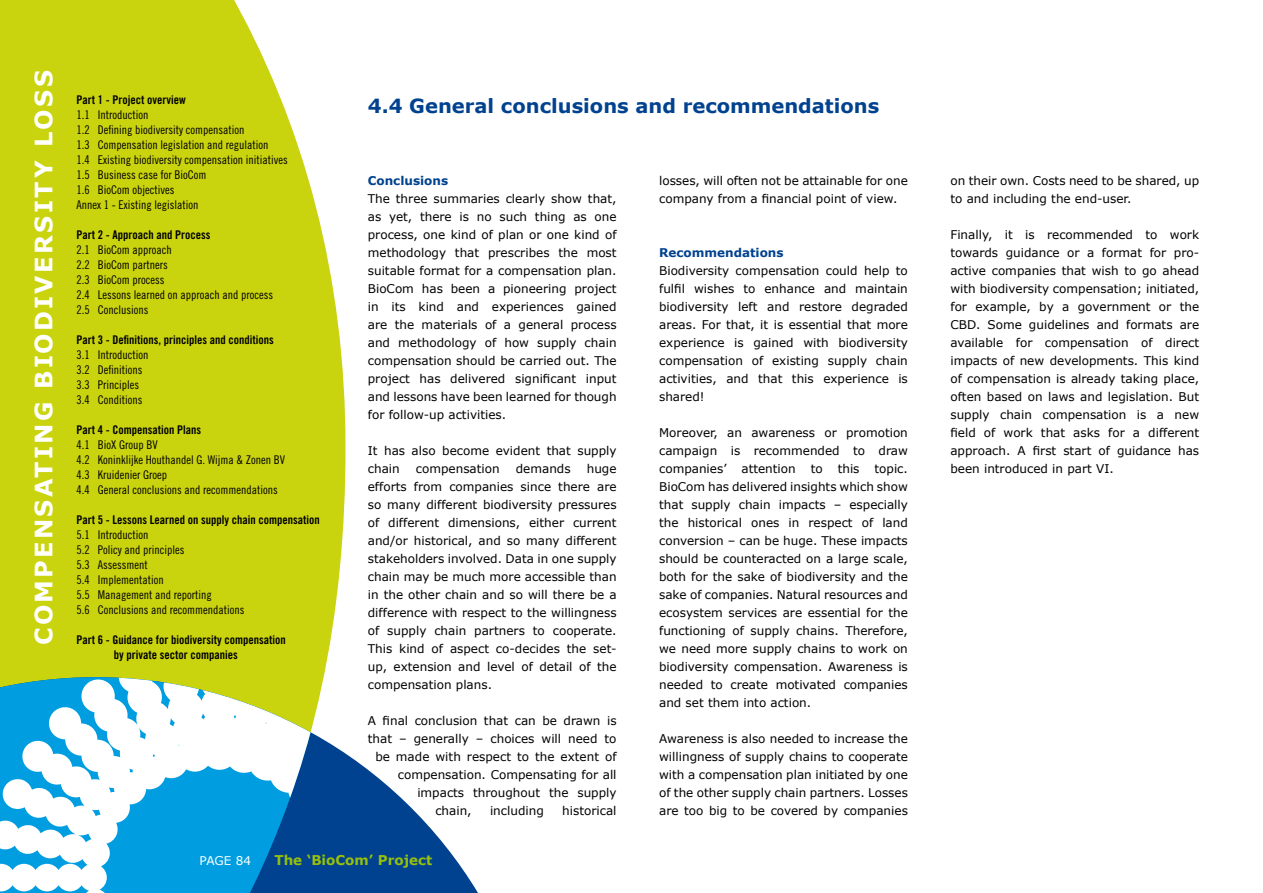
<style>
.page{position:relative;width:1263px;height:893px;background:#fff}
.page>*{position:absolute;margin:0;border:0;box-sizing:border-box;transform-origin:0 0}
.t1{font:700 24px "Verdana";letter-spacing:.095em;color:#fff}
.t2{font:700 19.5px "Verdana";color:#00428f}
.t3{font:700 13.5px "Verdana";color:#97bf0d}
.t4{font:12px/18px "Verdana";color:#000;text-align:justify}
.t5{font:12px/15px "Trade Gothic Cond Eighteen";color:#000}
.t6{font:12px/15px "Trade Gothic Bold Cond Twenty";color:#000}
.t7{font:700 12px "Verdana";color:#00428f}
.t8{font:12px "Verdana";color:#fff}
</style>
<div class="page">
<svg style="left:0;top:0;width:345px;height:677px;fill:#c9d30e"></svg>
<svg style="left:311px;top:677px;width:167px;height:216px"></svg>
<svg style="left:0;top:677px;width:311px;height:216px"></svg>
<h1 class="t1" style="left:28px;top:645px;width:576px;rotate:-90deg">COMPENSATING BIODIVERSITY LOSS</h1>
<p class="t6" style="left:77px;top:92px;width:111px">Part 1 - Project overview</p>
<p class="t5" style="left:77px;top:107px;width:213px">1.1 Introduction<br>1.2 Defining biodiversity compensation<br>1.3 Compensation legislation and regulation<br>1.4 Existing biodiversity compensation initiatives 1.5 Business case for BioCom<br>1.6 BioCom objectives<br>Annex 1 - Existing legislation</p>
<p class="t6" style="left:77px;top:227px;width:135px">Part 2 - Approach and Process</p>
<p class="t5" style="left:77px;top:242px;width:198px">2.1 BioCom approach<br>2.2 BioCom partners<br>2.3 BioCom process<br>2.4 Lessons learned on approach and process<br>2.5 Conclusions</p>
<p class="t6" style="left:77px;top:332px;width:199px">Part 3 - Definitions, principles and conditions</p>
<p class="t5" style="left:77px;top:347px;width:73px">3.1 Introduction<br>3.2 Definitions<br>3.3 Principles<br>3.4 Conditions</p>
<p class="t6" style="left:77px;top:422px;width:126px">Part 4 - Compensation Plans</p>
<p class="t5" style="left:77px;top:437px;width:210px">4.1 BioX Group BV<br>4.2 Koninklijke Houthandel G. Wijma &amp; Zonen BV<br>4.3 Kruidenier Groep<br>4.4 General conclusions and recommendations</p>
<p class="t6" style="left:77px;top:512px;width:245px">Part 5 - Lessons Learned on supply chain compensation</p>
<p class="t5" style="left:77px;top:527px;width:169px">5.1 Introduction<br>5.2 Policy and principles<br>5.3 Assessment<br>5.4 Implementation<br>5.5 Management and reporting<br>5.6 Conclusions and recommendations</p>
<p class="t6" style="left:114px;top:632px;width:173px;text-indent:-37px">Part 6 - Guidance for biodiversity compensation by private sector companies</p>
<h2 class="t2" style="left:368px;top:93px;width:513px">4.4 General conclusions and recommendations</h2>
<p class="t7" style="left:368px;top:172px;width:82px">Conclusions</p>
<p class="t4" style="left:368px;top:189px;width:250px">The three summaries clearly show that, as yet, there is no such thing as one process, one kind of plan or one kind of methodology that prescribes the most suitable format for a compensation plan.<br>BioCom has been a pioneering project in its kind and experiences gained are the materials of a general process and methodology of how supply chain compensation should be carried out. The project has delivered significant input and lessons have been learned for though for follow-up activities.</p>
<p class="t4" style="left:368px;top:441px;width:250px">It has also become evident that supply chain</p>
<p class="t4" style="left:368px;top:459px;width:250px;text-indent:219px">huge efforts from companies since there are so many different biodiversity pressures of different dimensions, either current and/or historical, and so many different stakeholders involved. Data in one supply chain may be much more accessible than in the other chain and so will there be a difference with respect to the willingness of supply chain partners to cooperate.<br>This kind of aspect co-decides the set&shy;up, extension and level of detail of the compensation plans.</p>
<p class="t4" style="left:368px;top:711px;width:250px">A final conclusion that can be drawn is</p>
<p class="t4" style="left:368px;top:729px;width:250px">that – generally – choices will need to</p>
<p class="t4" style="left:375px;top:747px;width:243px">be made with respect to the extent of</p>
<p class="t4" style="left:398px;top:765px;width:220px">compensation. Compensating for all</p>
<p class="t4" style="left:417px;top:783px;width:201px">impacts throughout the supply</p>
<p class="t4" style="left:435px;top:801px;width:38px">chain,</p>
<p class="t4" style="left:490px;top:801px;width:55px">including</p>
<p class="t4" style="left:562px;top:801px;width:56px">historical</p>
<p class="t4" style="left:416px;top:459px;width:85px">compensation</p>
<p class="t4" style="left:516px;top:459px;width:56px">demands</p>
<p class="t4" style="left:659px;top:171px;width:250px">losses, will often not be attainable for one company from a financial point of view.</p>
<p class="t7" style="left:659px;top:244px;width:126px">Recommendations</p>
<p class="t4" style="left:659px;top:261px;width:250px">Biodiversity compensation could help to fulfil wishes to enhance and maintain biodiversity left and restore degraded areas. For that, it is essential that more experience is gained with biodiversity compensation of existing supply chain activities, and that this experience is shared!</p>
<p class="t4" style="left:659px;top:423px;width:250px">Moreover, an awareness or promotion campaign is recommended to draw companies’ attention to this topic.<br>BioCom has delivered insights which show that supply chain impacts – especially the historical ones in respect of land conversion – can be huge. These impacts should be counteracted on a large scale, both for the sake of biodiversity and the sake of companies. Natural resources and ecosystem services are essential for the functioning of supply chains. Therefore, we need more supply chains to work on biodiversity compensation. Awareness is needed to create motivated companies and set them into action.</p>
<p class="t4" style="left:659px;top:729px;width:250px">Awareness is also needed to increase the willingness of supply chains to cooperate with a compensation plan initiated by one of the other supply chain partners. Losses are too big to be covered by companies</p>
<p class="t8" style="left:199px;top:853px;width:53px">page 84</p>
<p class="t3" style="left:274px;top:851px;width:159px">The ‘BioCom’ Project</p>
<p class="t4" style="left:950px;top:171px;width:250px">on their own. Costs need to be shared, up to and including the end-user.</p>
<p class="t4" style="left:950px;top:225px;width:250px">Finally, it is recommended to work towards guidance or a format for pro&shy;active companies that wish to go ahead with biodiversity compensation; initiated, for example, by a government or the CBD. Some guidelines and formats are available for compensation of direct impacts of new developments. This kind of compensation is already taking place, often based on laws and legislation. But supply chain compensation is a new field of work that asks for a different approach. A first start of guidance has been introduced in part VI.</p>
</div>
